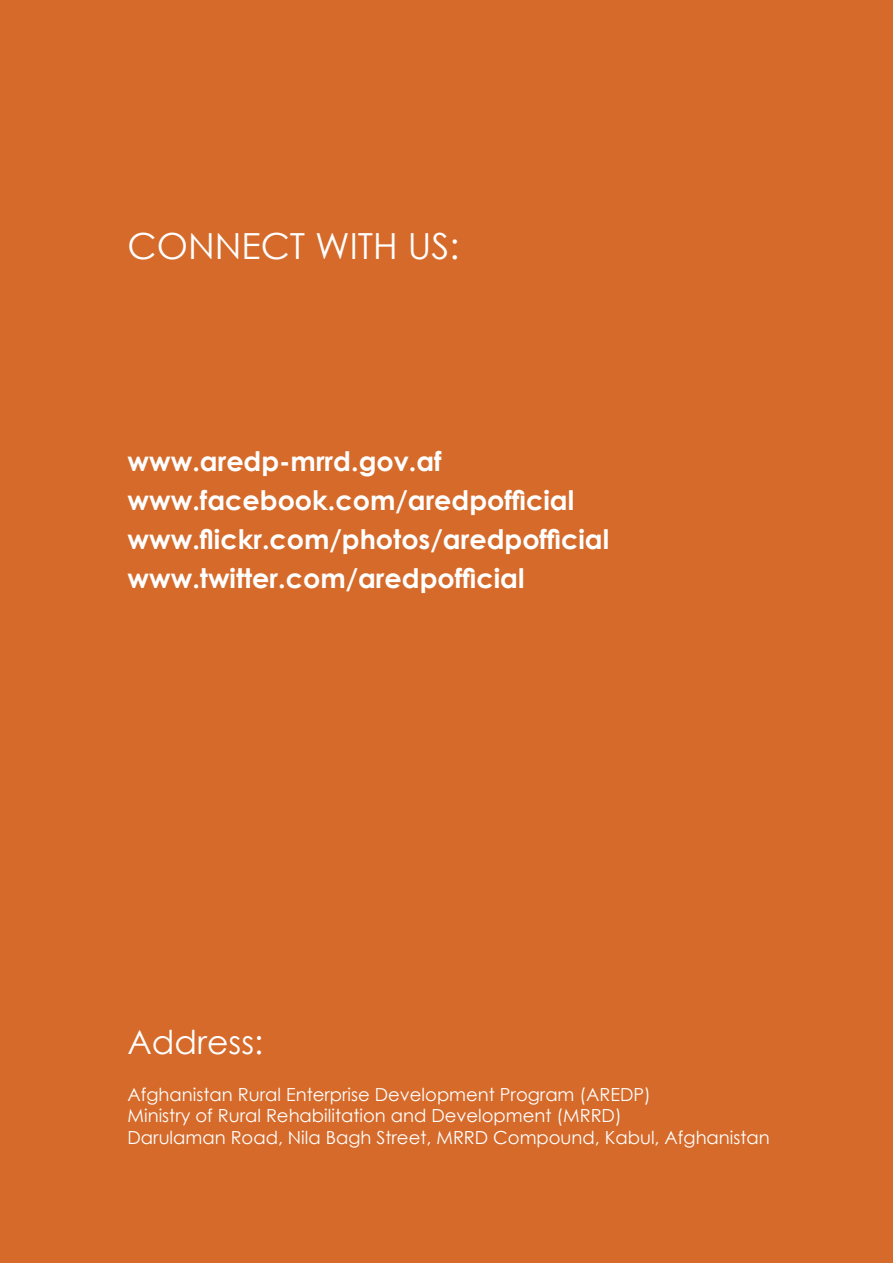
<style>
.page{position:relative;width:893px;height:1263px;background:#d56a2a}
.page>*{position:absolute;margin:0;border:0;box-sizing:border-box;transform-origin:0 0}
.t1{font:36px "Century Gothic";color:#fff}
.t2{font:33px "Century Gothic";color:#fff}
.t3{font:700 27px/39px "Century Gothic";color:#fff}
.t4{font:18px/21.6px "Century Gothic";color:#fff}
</style>
<div class="page">
<h1 class="t1" style="left:128px;top:221px;width:333px">CONNECT WITH US:</h1>
<h3 class="t3" style="left:128px;top:440px;width:483px">www.aredp-mrrd.gov.af www.facebook.com/aredpofficial www.flickr.com/photos/aredpofficial www.twitter.com/aredpofficial</h3>
<h2 class="t2" style="left:128px;top:1019px;width:137px">Address:</h2>
<p class="t4" style="left:128px;top:1083px;width:644px">Afghanistan Rural Enterprise Development Program (AREDP(<br>Ministry of Rural Rehabilitation and Development (MRRD(<br>Darulaman Road, Nila Bagh Street, MRRD Compound, Kabul, Afghanistan</p>
</div>
